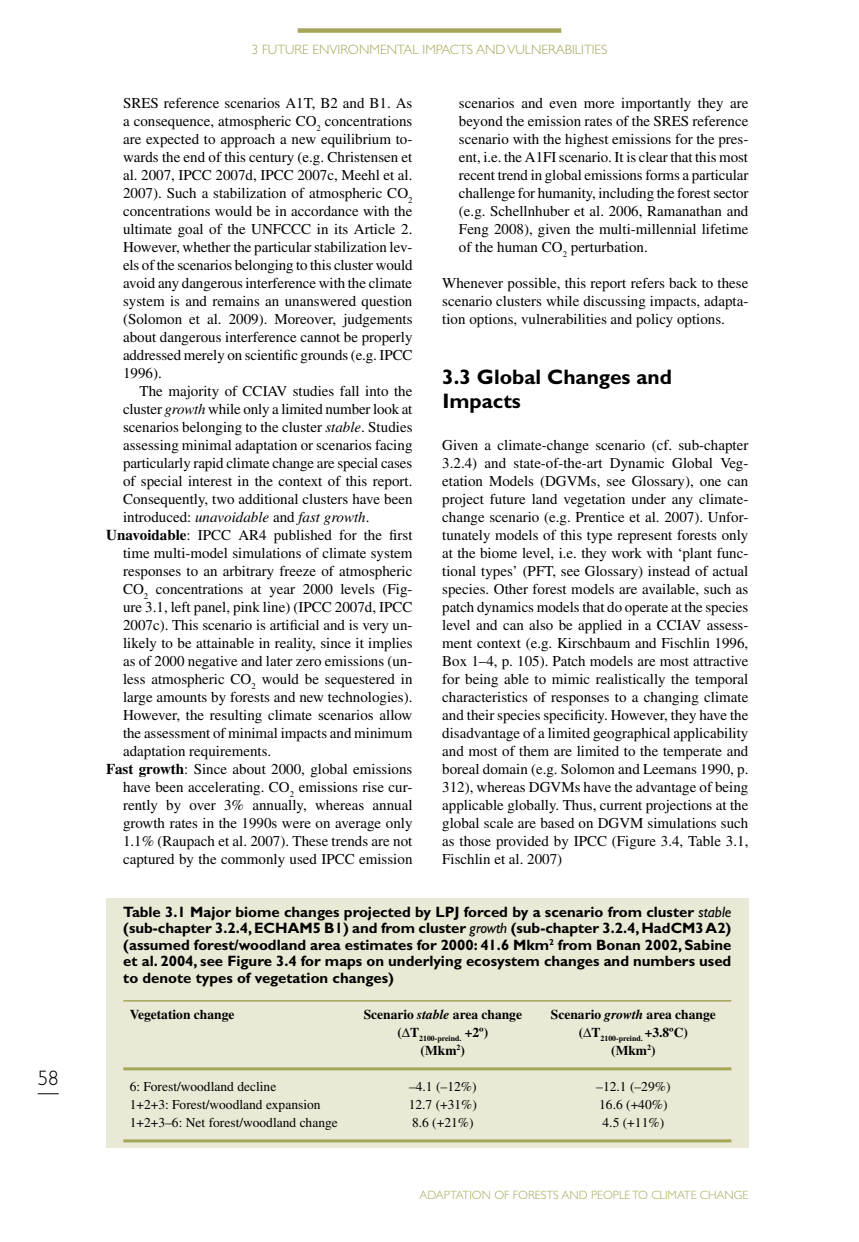
<style>
.page{position:relative;width:859px;height:1242px;background:#fff}
.page>*{position:absolute;margin:0;border:0;box-sizing:border-box;transform-origin:0 0}
.t1{font:700 21px/24px "Gill Sans";color:#000}
.t2{font:300 21px "Gill Sans";color:#000}
.t3{font:15px/18px "Times";color:#000;text-align:justify}
.t4{font:700 15px/16.5px "Gill Sans";color:#000;text-align:justify}
.t5{font:italic 15px "Times";color:#000}
.t6{font:13.5px "Times";color:#000}
.t7{font:700 13.5px "Times";color:#000}
.t8{font:300 13.5px "Gill Sans";color:#a6a659}
.t9{font:300 12px "Gill Sans";color:#a6a659}
.t10{font:700 7.8px "Times";color:#000}
.s1{font-style:italic}
.s2{font-style:normal}
.s3{font-weight:700}
.s4{font-weight:400;font-style:italic}
</style>
<div class="page">
<svg style="left:38px;top:1093px;width:21px;height:1px"></svg>
<div style="left:298px;top:28px;width:263px;height:5px;background:#a6a659"></div>
<div style="left:106px;top:898px;width:642px;height:250px;background:#e9e9d5"></div>
<hr style="left:123px;top:1000px;width:608px;height:1px;background:#a6a659">
<hr style="left:123px;top:1067px;width:608px;height:3px;background:#a6a659">
<hr style="left:123px;top:1139px;width:608px;height:3px;background:#a6a659">
<h1 class="t2" style="left:38px;top:1066px;width:23px">58</h1>
<p class="t8" style="left:251px;top:42px;width:357px">3 FUTURE ENVIRONMENTAL IMPACTS AND VULNERABILITIES</p>
<p class="t3" style="left:459px;top:94px;width:291px">scenarios and even more importantly they are beyond the emission rates of the SRES reference scenario with the highest emissions for the pres&shy;ent, i.e. the A1FI scenario. It is clear that this most recent trend in global emissions forms a particular challenge for humanity, including the forest sector (e.g. Schellnhuber et al. 2006, Ramanathan and Feng 2008), given the multi-millennial lifetime of the human CO<sub>2</sub> perturbation.</p>
<p class="t3" style="left:442px;top:274px;width:308px">Whenever possible, this report refers back to these scenario clusters while discussing impacts, adapta&shy;tion options, vulnerabilities and policy options.</p>
<p class="t3" style="left:123px;top:94px;width:291px">SRES reference scenarios A1T, B2 and B1. As a consequence, atmospheric CO<sub>2</sub> concentrations are expected to approach a new equilibrium to&shy;wards the end of this century (e.g. Christensen et al. 2007, IPCC 2007d, IPCC 2007c, Meehl et al.<br>2007). Such a stabilization of atmospheric CO<sub>2 </sub>concentrations would be in accordance with the ultimate goal of the UNFCCC in its Article 2.<br>However, whether the particular stabilization lev&shy;els of the scenarios belonging to this cluster would avoid any dangerous interference with the climate system is and remains an unanswered question (Solomon et al. 2009). Moreover, judgements about dangerous interference cannot be properly addressed merely on scientific grounds (e.g. IPCC 1996).</p>
<p class="t3" style="left:140px;top:382px;width:274px">The majority of CCIAV studies fall into the</p>
<p class="t3" style="left:123px;top:400px;width:291px">cluster <span class="s1">growth</span> while only a limited number look at</p>
<p class="t3" style="left:123px;top:418px;width:291px">scenarios belonging to the cluster <span class="s1">stable</span>. Studies</p>
<p class="t3" style="left:123px;top:436px;width:291px">assessing minimal adaptation or scenarios facing</p>
<p class="t3" style="left:123px;top:454px;width:291px">particularly rapid climate change are special cases</p>
<p class="t3" style="left:123px;top:472px;width:291px">of special interest in the context of this report.</p>
<p class="t3" style="left:123px;top:490px;width:291px">Consequently, two additional clusters have been</p>
<p class="t5" style="left:123px;top:509px;width:248px"><span class="s2">introduced:</span> unavoidable <span class="s2">and</span> fast growth<span class="s2">.</span></p>
<p class="t3" style="left:106px;top:526px;width:308px"><span class="s3">Unavoidable</span>: IPCC AR4 published for the first</p>
<p class="t3" style="left:123px;top:544px;width:291px">time multi-model simulations of climate system</p>
<p class="t3" style="left:123px;top:562px;width:291px">responses to an arbitrary freeze of atmospheric</p>
<p class="t3" style="left:123px;top:580px;width:291px">CO<sub>2</sub> concentrations at year 2000 levels (Fig-</p>
<p class="t3" style="left:123px;top:598px;width:291px">ure 3.1, left panel, pink line) (IPCC 2007d, IPCC</p>
<p class="t3" style="left:123px;top:616px;width:291px">2007c). This scenario is artificial and is very un-</p>
<p class="t3" style="left:123px;top:634px;width:291px">likely to be attainable in reality, since it implies</p>
<p class="t3" style="left:123px;top:652px;width:291px">as of 2000 negative and later zero emissions (un-</p>
<p class="t3" style="left:123px;top:670px;width:291px">less atmospheric CO<sub>2</sub> would be sequestered in</p>
<p class="t3" style="left:123px;top:688px;width:291px">large amounts by forests and new technologies).</p>
<p class="t3" style="left:123px;top:706px;width:291px">However, the resulting climate scenarios allow</p>
<p class="t3" style="left:123px;top:724px;width:291px">the assessment of minimal impacts and minimum</p>
<p class="t3" style="left:123px;top:742px;width:150px">adaptation requirements.</p>
<p class="t3" style="left:106px;top:760px;width:308px"><span class="s3">Fast growth</span>: Since about 2000, global emissions</p>
<p class="t3" style="left:123px;top:778px;width:291px">have been accelerating. CO<sub>2</sub> emissions rise cur-</p>
<p class="t3" style="left:123px;top:796px;width:291px">rently by over 3% annually, whereas annual</p>
<p class="t3" style="left:123px;top:814px;width:291px">growth rates in the 1990s were on average only</p>
<p class="t3" style="left:123px;top:832px;width:291px">1.1% (Raupach et al. 2007). These trends are not</p>
<p class="t3" style="left:123px;top:850px;width:291px">captured by the commonly used IPCC emission</p>
<h1 class="t1" style="left:442px;top:365px;width:231px">3.3 Global Changes and<br>Impacts</h1>
<p class="t3" style="left:442px;top:436px;width:308px">Given a climate-change scenario (cf. sub-chapter 3.2.4) and state-of-the-art Dynamic Global Veg&shy;etation Models (DGVMs, see Glossary), one can project future land vegetation under any climate&shy;change scenario (e.g. Prentice et al. 2007). Unfor&shy;tunately models of this type represent forests only at the biome level, i.e. they work with ‘plant func&shy;tional types’ (PFT, see Glossary) instead of actual species. Other forest models are available, such as patch dynamics models that do operate at the species level and can also be applied in a CCIAV assess&shy;ment context (e.g. Kirschbaum and Fischlin 1996, Box 1–4, p. 105). Patch models are most attractive for being able to mimic realistically the temporal characteristics of responses to a changing climate and their species specificity. However, they have the disadvantage of a limited geographical applicability and most of them are limited to the temperate and boreal domain (e.g. Solomon and Leemans 1990, p.<br>312), whereas DGVMs have the advantage of being applicable globally. Thus, current projections at the global scale are based on DGVM simulations such as those provided by IPCC (Figure 3.4, Table 3.1, Fischlin et al. 2007)</p>
<p class="t4" style="left:123px;top:903px;width:610px">Table 3.1 Major biome changes projected by LPJ forced by a scenario from cluster <span class="s4">stable </span>(sub-chapter 3.2.4, ECHAM5 B1) and from cluster <span class="s4">growth</span> (sub-chapter 3.2.4, HadCM3 A2) (assumed forest/woodland area estimates for 2000: 41.6 Mkm<sup>2</sup> from Bonan 2002, Sabine et al. 2004, see Figure 3.4 for maps on underlying ecosystem changes and numbers used to denote types of vegetation changes)</p>
<p class="t7" style="left:130px;top:1006px;width:106px">Vegetation change</p>
<p class="t7" style="left:364px;top:1006px;width:160px">Scenario <span class="s1">stable</span> area change</p>
<p class="t7" style="left:551px;top:1006px;width:166px">Scenario <span class="s1">growth</span> area change</p>
<p class="t10" style="left:397px;top:1033px;width:92px"><sup>(</sup>∆<sup>T</sup>2100-preind. <sup>+2º)</sup></p>
<p class="t10" style="left:579px;top:1033px;width:111px"><sup>(</sup>∆<sup>T</sup>2100-preind. <sup>+3.8ºC)</sup></p>
<p class="t7" style="left:421px;top:1042px;width:46px">(Mkm<sup>2</sup>)</p>
<p class="t7" style="left:611px;top:1042px;width:46px">(Mkm<sup>2</sup>)</p>
<p class="t6" style="left:130px;top:1078px;width:148px">6: Forest/woodland decline</p>
<p class="t6" style="left:409px;top:1078px;width:69px">–4.1 (–12%)</p>
<p class="t6" style="left:596px;top:1078px;width:76px">–12.1 (–29%)</p>
<p class="t6" style="left:130px;top:1096px;width:192px">1+2+3: Forest/woodland expansion</p>
<p class="t6" style="left:409px;top:1096px;width:70px">12.7 (+31%)</p>
<p class="t6" style="left:599px;top:1096px;width:70px">16.6 (+40%)</p>
<p class="t6" style="left:130px;top:1114px;width:210px">1+2+3–6: Net forest/woodland change</p>
<p class="t6" style="left:412px;top:1114px;width:63px">8.6 (+21%)</p>
<p class="t6" style="left:603px;top:1114px;width:63px">4.5 (+11%)</p>
<p class="t9" style="left:420px;top:1187px;width:330px">ADAPTATION OF FORESTS AND PEOPLE TO CLIMATE CHANGE</p>
</div>
